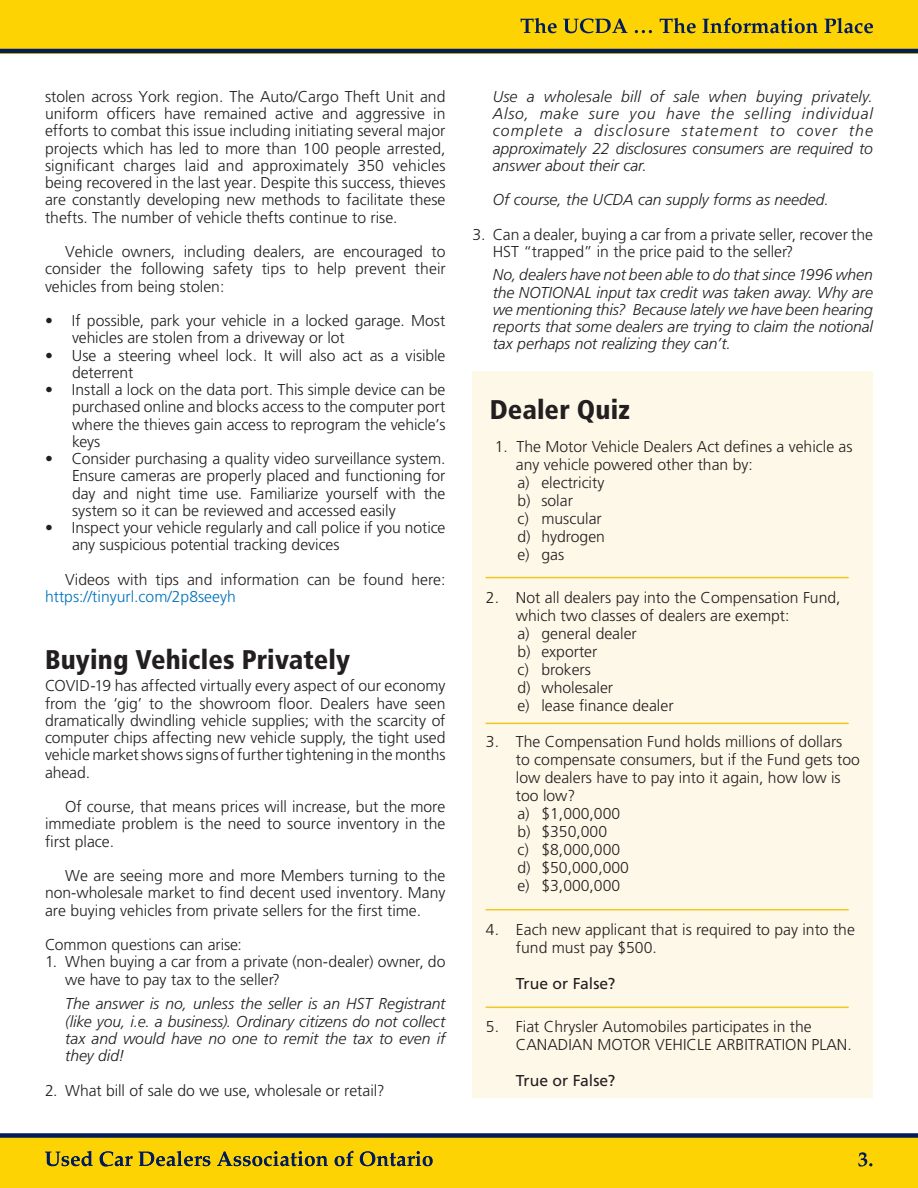
<style>
.page{position:relative;width:918px;height:1188px;background:#fff}
.page>*{position:absolute;margin:0;border:0;box-sizing:border-box;transform-origin:0 0}
.Heads_-_Story{font:900 condensed 27px "Frutiger LT Std";letter-spacing:.005em;color:#231f20}
.Body_Text_-_1st_Para{font:300 15.75px/17.2px "Frutiger LT Std";letter-spacing:-.005em;color:#231f20}
.Body_Text{font:300 15.75px/17.2px "Frutiger LT Std";color:#231f20;text-align:justify}
.Body_Text___Indents{font:italic 300 15.75px/17.2px "Frutiger LT Std";letter-spacing:-.005em;color:#231f20;text-align:justify}
.Quiz{font:300 15.75px/18px "Frutiger LT Std";color:#231f20}
.Body_Text___Indents-2{font:300 15.75px/17.2px "Frutiger LT Std";letter-spacing:-.005em;color:#231f20}
.Quizz_a__b__c{font:300 15.75px "Frutiger LT Std";color:#231f20}
.Body_Text-2{font:italic 300 15.75px "Frutiger LT Std";color:#231f20}
.Quizz_TF{font:15.75px "Frutiger LT Std";color:#231f20}
.s1{color:#0072bc}
</style>
<div class="page">
<div style="left:472px;top:372px;width:401px;height:726px;background:#fdf8e8"></div>
<div style="left:0;top:1134px;width:918px;height:54px;background:#fed304"></div>
<div style="left:0;top:0;width:918px;height:54px;background:#fed304"></div>
<svg style="left:520px;top:18px;width:353px;height:15px"></svg>
<svg style="left:858px;top:1152px;width:14px;height:15px"></svg>
<svg style="left:45px;top:1151px;width:388px;height:16px"></svg>
<div style="left:0;top:1133px;width:918px;height:5px;background:#011c5a"></div>
<hr style="left:0;top:49px;width:918px;height:4px;background:#011c5a">
<hr style="left:486px;top:577px;width:363px;height:1px;background:#f3c723">
<hr style="left:486px;top:723px;width:363px;height:1px;background:#f3c723">
<hr style="left:486px;top:909px;width:363px;height:1px;background:#f3c723">
<hr style="left:486px;top:1007px;width:363px;height:1px;background:#f3c723">
<p class="Body_Text" style="left:45px;top:88px;width:402px">stolen across York region. The Auto/Cargo Theft Unit and uniform officers have remained active and aggressive in efforts to combat this issue including initiating several major projects which has led to more than 100 people arrested, significant charges laid and approximately 350 vehicles being recovered in the last year. Despite this success, thieves are constantly developing new methods to facilitate these thefts. The number of vehicle thefts continue to rise.</p>
<p class="Body_Text" style="left:45px;top:243px;width:402px;text-indent:20px">Vehicle owners, including dealers, are encouraged to consider the following safety tips to help prevent their vehicles from being stolen:</p>
<p class="Body_Text_-_1st_Para" style="left:72px;top:312px;width:375px;text-indent:-27px">• If possible, park your vehicle in a locked garage. Most vehicles are stolen from a driveway or lot</p>
<p class="Body_Text_-_1st_Para" style="left:72px;top:347px;width:375px;text-indent:-27px">• Use a steering wheel lock. It will also act as a visible deterrent</p>
<p class="Body_Text_-_1st_Para" style="left:72px;top:381px;width:375px;text-align:justify;text-indent:-27px">• Install a lock on the data port. This simple device can be purchased online and blocks access to the computer port where the thieves gain access to reprogram the vehicle’s keys</p>
<p class="Body_Text_-_1st_Para" style="left:72px;top:450px;width:375px;text-align:justify;text-indent:-27px">• Consider purchasing a quality video surveillance system.<br>Ensure cameras are properly placed and functioning for day and night time use. Familiarize yourself with the system so it can be reviewed and accessed easily</p>
<p class="Body_Text_-_1st_Para" style="left:72px;top:519px;width:375px;text-indent:-27px">• Inspect your vehicle regularly and call police if you notice any suspicious potential tracking devices</p>
<p class="Body_Text" style="left:45px;top:571px;width:402px;text-indent:20px">Videos with tips and information can be found here: <span class="s1">https://tinyurl.com/2p8seeyh</span></p>
<p class="Heads_-_Story" style="left:45px;top:643px;width:307px">Buying Vehicles Privately</p>
<p class="Body_Text_-_1st_Para" style="left:45px;top:678px;width:402px;text-align:justify">COVID-19 has affected virtually every aspect of our economy from the ‘gig’ to the showroom floor. Dealers have seen dramatically dwindling vehicle supplies; with the scarcity of computer chips affecting new vehicle supply, the tight used vehicle market shows signs of further tightening in the months ahead.</p>
<p class="Body_Text" style="left:45px;top:798px;width:402px;text-indent:20px">Of course, that means prices will increase, but the more immediate problem is the need to source inventory in the first place.</p>
<p class="Body_Text" style="left:45px;top:867px;width:402px;text-indent:20px">We are seeing more and more Members turning to the non-wholesale market to find decent used inventory. Many are buying vehicles from private sellers for the first time.</p>
<p class="Body_Text_-_1st_Para" style="left:45px;top:936px;width:199px">Common questions can arise:</p>
<p class="Body_Text___Indents-2" style="left:65px;top:954px;width:382px;text-indent:-20px">1. When buying a car from a private (non-dealer) owner, do we have to pay tax to the seller?</p>
<p class="Body_Text___Indents" style="left:65px;top:996px;width:382px">The answer is no, unless the seller is an HST Registrant (like you, i.e. a business). Ordinary citizens do not collect tax and would have no one to remit the tax to even if they did!</p>
<p class="Body_Text___Indents-2" style="left:45px;top:1082px;width:341px">2. What bill of sale do we use, wholesale or retail?</p>
<p class="Body_Text___Indents" style="left:493px;top:88px;width:382px">Use a wholesale bill of sale when buying privately.<br>Also, make sure you have the selling individual complete a disclosure statement to cover the approximately 22 disclosures consumers are required to answer about their car.</p>
<p class="Body_Text-2" style="left:493px;top:191px;width:338px">Of course, the UCDA can supply forms as needed.</p>
<p class="Body_Text___Indents-2" style="left:493px;top:226px;width:382px;text-indent:-20px">3. Can a dealer, buying a car from a private seller, recover the<br>HST “trapped” in the price paid to the seller?</p>
<p class="Body_Text___Indents" style="left:493px;top:266px;width:382px">No, dealers have not been able to do that since 1996 when the NOTIONAL input tax credit was taken away. Why are we mentioning this? Because lately we have been hearing reports that some dealers are trying to claim the notional tax perhaps not realizing they can’t.</p>
<p class="Heads_-_Story" style="left:490px;top:394px;width:142px">Dealer Quiz</p>
<p class="Quiz" style="left:516px;top:437px;width:338px;text-indent:-21px">1. The Motor Vehicle Dealers Act defines a vehicle as any vehicle powered other than by:</p>
<p class="Quizz_a__b__c" style="left:517px;top:473px;width:88px">a) electricity</p>
<p class="Quizz_a__b__c" style="left:517px;top:491px;width:57px">b) solar</p>
<p class="Quizz_a__b__c" style="left:517px;top:509px;width:86px">c) muscular</p>
<p class="Quizz_a__b__c" style="left:517px;top:527px;width:89px">d) hydrogen</p>
<p class="Quizz_a__b__c" style="left:517px;top:545px;width:48px">e) gas</p>
<p class="Quiz" style="left:516px;top:589px;width:326px;text-indent:-30px">2. Not all dealers pay into the Compensation Fund, which two classes of dealers are exempt:</p>
<p class="Quizz_a__b__c" style="left:517px;top:625px;width:121px">a) general dealer</p>
<p class="Quizz_a__b__c" style="left:517px;top:643px;width:81px">b) exporter</p>
<p class="Quizz_a__b__c" style="left:517px;top:661px;width:75px">c) brokers</p>
<p class="Quizz_a__b__c" style="left:517px;top:679px;width:97px">d) wholesaler</p>
<p class="Quizz_a__b__c" style="left:517px;top:697px;width:158px">e) lease finance dealer</p>
<p class="Quiz" style="left:516px;top:733px;width:345px;text-indent:-30px">3. The Compensation Fund holds millions of dollars to compensate consumers, but if the Fund gets too low dealers have to pay into it again, how low is too low?</p>
<p class="Quizz_a__b__c" style="left:517px;top:805px;width:104px">a) $1,000,000</p>
<p class="Quizz_a__b__c" style="left:517px;top:823px;width:91px">b) $350,000</p>
<p class="Quizz_a__b__c" style="left:517px;top:841px;width:104px">c) $8,000,000</p>
<p class="Quizz_a__b__c" style="left:517px;top:859px;width:113px">d) $50,000,000</p>
<p class="Quizz_a__b__c" style="left:517px;top:877px;width:104px">e) $3,000,000</p>
<p class="Quiz" style="left:516px;top:920px;width:340px;text-indent:-30px">4. Each new applicant that is required to pay into the fund must pay $500.</p>
<p class="Quizz_TF" style="left:516px;top:974px;width:101px">True or False?</p>
<p class="Quiz" style="left:516px;top:1018px;width:337px;text-indent:-30px">5. Fiat Chrysler Automobiles participates in the<br>CANADIAN MOTOR VEHICLE ARBITRATION PLAN.</p>
<p class="Quizz_TF" style="left:516px;top:1071px;width:101px">True or False?</p>
</div>
